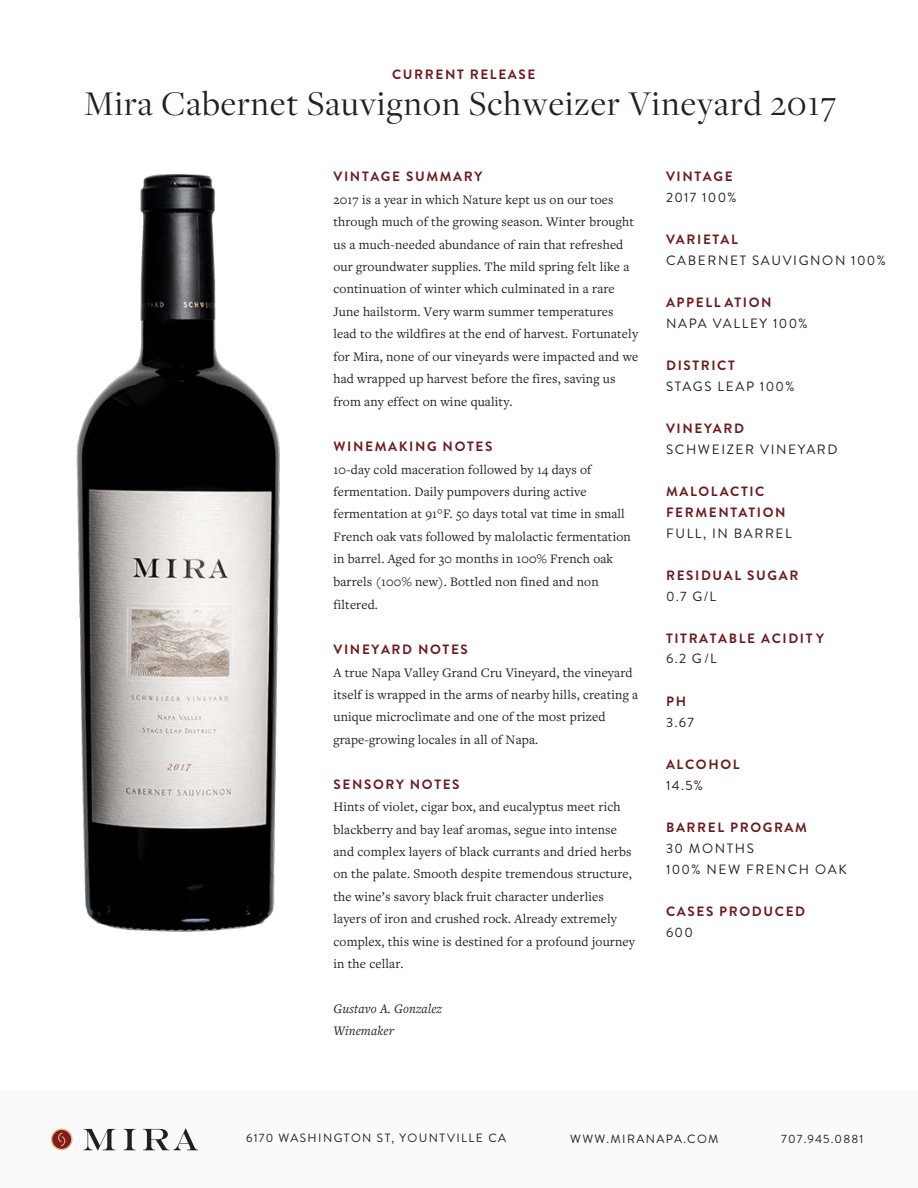
<style>
.page{position:relative;width:918px;height:1188px;background:#fff}
.page>*{position:absolute;margin:0;border:0;box-sizing:border-box;transform-origin:0 0}
.t1{font:36px "Freight Disp Pro";letter-spacing:.03em;color:#241f21}
.t2{font:13.5px/22.4px "Freight Text Pro";letter-spacing:.01em;color:#241f21}
.t3{font:700 13.5px/20.5px "Brandon Grotesque";letter-spacing:.12em;color:#6e1a1f}
.t4{font:13.5px/21px "Brandon Grotesque";letter-spacing:.12em;color:#241f21}
.t5{font:italic 13.5px/22.4px "Freight Text Pro";letter-spacing:.01em;color:#241f21}
.t6{font:12px "Brandon Grotesque";letter-spacing:.12em;color:#241f21}
.t7{font:12px "Brandon Grotesque";letter-spacing:.1em;color:#241f21}
.s1{font-weight:700;color:#6e1a1f}
.s2{font-weight:400;color:#241f21}
</style>
<div class="page">
<div style="left:0;top:1091px;width:918px;height:97px;background:#fafafa"></div>
<svg style="left:51px;top:1129px;width:22px;height:21px"></svg>
<svg style="left:52px;top:1130px;width:19px;height:19px"></svg>
<svg style="left:84px;top:1129px;width:32px;height:21px"></svg>
<svg style="left:143px;top:1129px;width:55px;height:21px"></svg>
<svg style="left:124px;top:1129px;width:12px;height:21px"></svg>
<img style="left:76px;top:174px;width:204px;height:758px">
<p class="t3" style="left:392px;top:64px;width:145px">CURRENT RELEASE</p>
<p class="t1" style="left:84px;top:80px;width:753px">Mira Cabernet Sauvignon Schweizer Vineyard 2017</p>
<p class="t3" style="left:334px;top:167px;width:150px">VINTAGE SUMMARY</p>
<p class="t2" style="left:333px;top:188px;width:306px">2017 is a year in which Nature kept us on our toes through much of the growing season. Winter brought us a much-needed abundance of rain that refreshed our groundwater supplies. The mild spring felt like a continuation of winter which culminated in a rare June hailstorm. Very warm summer temperatures lead to the wildfires at the end of harvest. Fortunately for Mira, none of our vineyards were impacted and we had wrapped up harvest before the fires, saving us from any effect on wine quality.</p>
<p class="t3" style="left:334px;top:436px;width:160px">WINEMAKING NOTES</p>
<p class="t2" style="left:333px;top:458px;width:299px">10-day cold maceration followed by 14 days of fermentation. Daily pumpovers during active fermentation at 91°F. 50 days total vat time in small French oak vats followed by malolactic fermentation in barrel. Aged for 30 months in 100% French oak barrels (100% new). Bottled non fined and non filtered.</p>
<p class="t3" style="left:334px;top:639px;width:136px">VINEYARD NOTES</p>
<p class="t2" style="left:333px;top:661px;width:306px">A true Napa Valley Grand Cru Vineyard, the vineyard itself is wrapped in the arms of nearby hills, creating a unique microclimate and one of the most prized grape-growing locales in all of Napa.</p>
<p class="t3" style="left:334px;top:774px;width:128px">SENSORY NOTES</p>
<p class="t2" style="left:333px;top:795px;width:303px">Hints of violet, cigar box, and eucalyptus meet rich blackberry and bay leaf aromas, segue into intense and complex layers of black currants and dried herbs on the palate. Smooth despite tremendous structure, the wine’s savory black fruit character underlies layers of iron and crushed rock. Already extremely complex, this wine is destined for a profound journey</p>
<p class="t2" style="left:333px;top:952px;width:72px">in the cellar.</p>
<p class="t5" style="left:334px;top:997px;width:110px">Gustavo A. Gonzalez<br>Winemaker</p>
<p class="t4" style="left:666px;top:167px;width:72px;line-height:20.5px"><span class="s1">VINTAGE<br></span>2017 100%</p>
<p class="t4" style="left:666px;top:230px;width:221px"><span class="s1">VARIETAL<br></span>CABERNET SAUVIGNON 100%</p>
<p class="t4" style="left:666px;top:292px;width:143px"><span class="s1">APPELL ATION<br></span>NAPA VALLEY 100%</p>
<p class="t4" style="left:666px;top:355px;width:130px"><span class="s1">DISTRICT<br></span>STAGS LEAP 100%</p>
<p class="t4" style="left:666px;top:418px;width:173px"><span class="s1">VINEYARD<br></span>SCHWEIZER VINEYARD</p>
<p class="t3" style="left:666px;top:481px;width:127px;line-height:21px">MALOLACTIC<br>FERMENTATION<br><span class="s2">FULL, IN BARREL</span></p>
<p class="t3" style="left:666px;top:565px;width:134px">RESIDUAL SUGAR<br><span class="s2">0.7 G/L</span></p>
<p class="t3" style="left:666px;top:628px;width:160px">TITRATABLE ACIDIT Y<br><span class="s2">6.2 G /L</span></p>
<p class="t4" style="left:666px;top:691px;width:30px;line-height:20.5px"><span class="s1">PH<br></span>3.67</p>
<p class="t3" style="left:666px;top:754px;width:75px">ALCOHOL<br><span class="s2">14.5%</span></p>
<p class="t4" style="left:666px;top:817px;width:182px"><span class="s1">BARREL PROGRAM<br></span>30 MONTHS<br>100% NEW FRENCH OAK</p>
<p class="t3" style="left:666px;top:901px;width:141px">CASES PRODUCED<br><span class="s2">600</span></p>
<p class="t6" style="left:246px;top:1130px;width:262px">6170 WASHINGTON ST, YOUNTVILLE CA</p>
<p class="t6" style="left:570px;top:1131px;width:150px">WWW.MIRANAPA.COM</p>
<p class="t7" style="left:781px;top:1131px;width:84px">707.945.0881</p>
</div>
